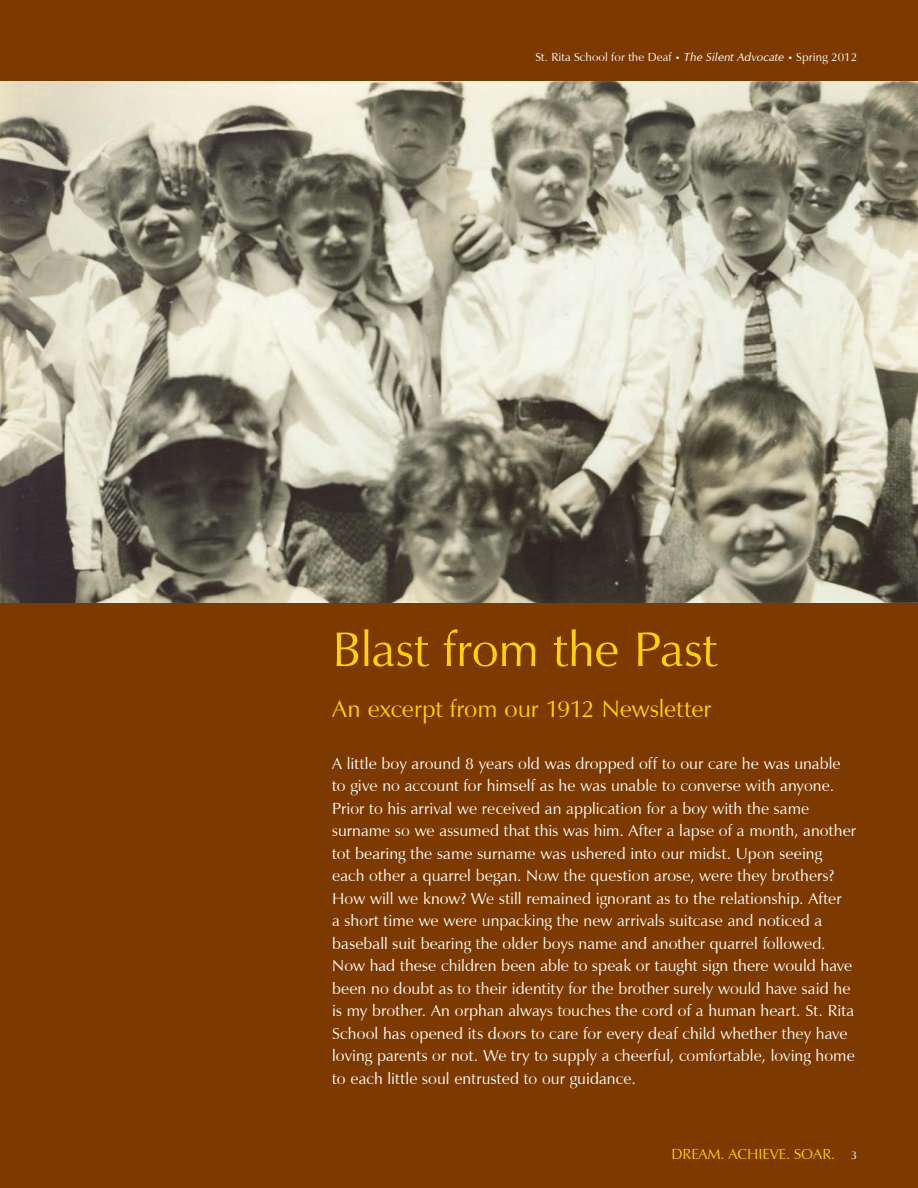
<style>
.page{position:relative;width:918px;height:1188px;background:#7c3900}
.page>*{position:absolute;margin:0;border:0;box-sizing:border-box;transform-origin:0 0}
.t1{font:50.25px "Vera Humana 95";letter-spacing:-.005em;color:#ffd200}
.t2{font:24.75px "Vera Humana 95";color:#ffd200}
.t3{font:16.5px/22.5px "Vera Humana 95";letter-spacing:.005em;color:#fff}
.t4{font:15px "Vera Humana 95";color:#ffd200}
.t5{font:12px "Vera Humana 95";letter-spacing:.01em;color:#fff}
.s1{font-size:9px}
.s2{font-style:italic}
.s3{font-size:12px;color:#fff}
</style>
<div class="page">
<img style="left:0;top:81px;width:918px;height:521px">
<p class="t5" style="left:535px;top:52px;width:323px">St. Rita School for the Deaf <span class="s1">•</span> <span class="s2">The Silent Advocate</span> <span class="s1">•</span> Spring 2012</p>
<h1 class="t1" style="left:332px;top:629px;width:386px">Blast from the Past</h1>
<h2 class="t2" style="left:332px;top:699px;width:381px">An excerpt from our 1912 Newsletter</h2>
<p class="t3" style="left:332px;top:753px;width:526px">A little boy around 8 years old was dropped off to our care he was unable to give no account for himself as he was unable to converse with anyone.<br>Prior to his arrival we received an application for a boy with the same surname so we assumed that this was him. After a lapse of a month, another tot bearing the same surname was ushered into our midst. Upon seeing each other a quarrel began. Now the question arose, were they brothers?<br>How will we know? We still remained ignorant as to the relationship. After<br>a short time we were unpacking the new arrivals suitcase and noticed a baseball suit bearing the older boys name and another quarrel followed.<br>Now had these children been able to speak or taught sign there would have been no doubt as to their identity for the brother surely would have said he is my brother. An orphan always touches the cord of a human heart. St. Rita School has opened its doors to care for every deaf child whether they have loving parents or not. We try to supply a cheerful, comfortable, loving home to each little soul entrusted to our guidance.</p>
<p class="t4" style="left:672px;top:1148px;width:187px">DREAM. ACHIEVE. SOAR. <span class="s3">3</span></p>
</div>
